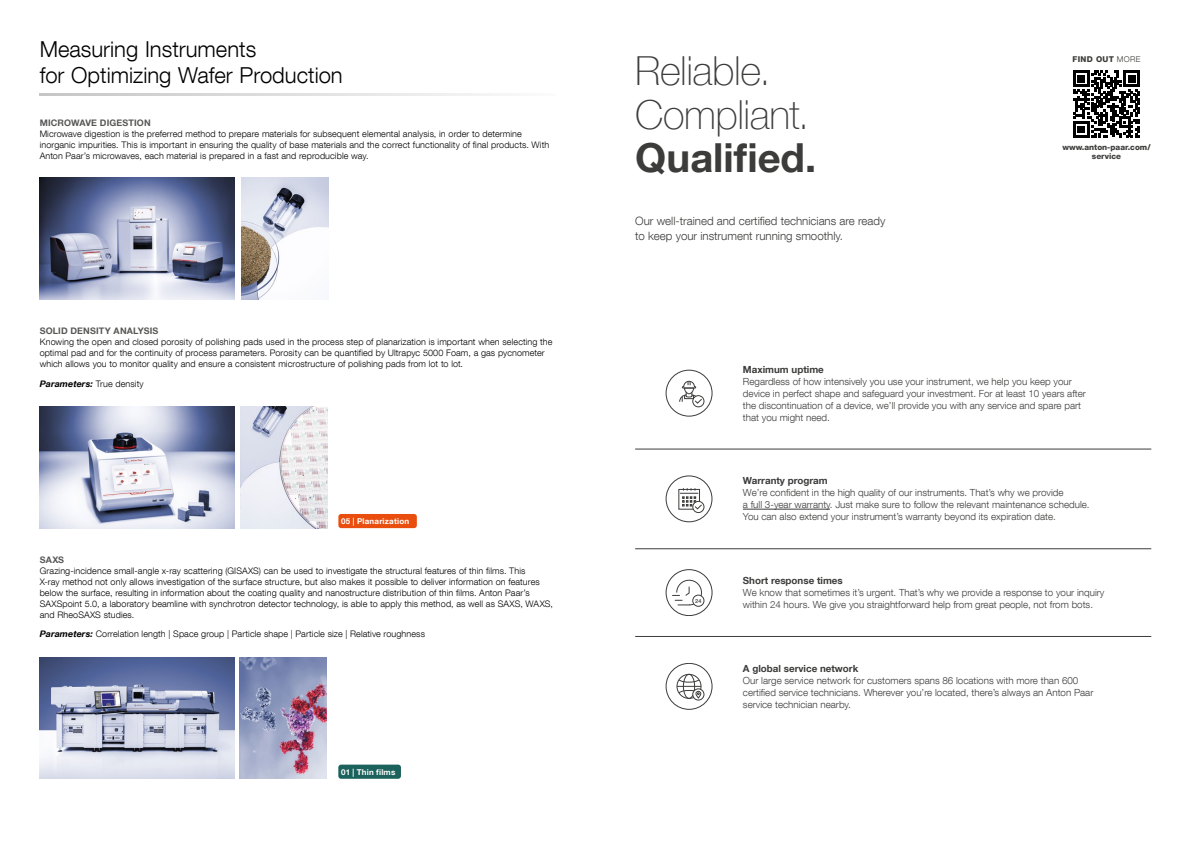
<style>
.page{position:relative;width:1191px;height:842px;background:#fff}
.page>*{position:absolute;margin:0;border:0;box-sizing:border-box;transform-origin:0 0}
.t1{font:100 40px/43.5px "Helvetica Neue LT Com";letter-spacing:-.01em;color:#3c3c3b}
.t2{font:700 40px "Helvetica Neue LT Com";color:#3c3c3b}
.t3{font:300 22px/26px "Helvetica Neue LT Com";color:#000}
.t4{font:300 11.5px/14.5px "Helvetica Neue LT Com";color:#3c3c3b}
.t5{font:300 9.8px/12px "Helvetica Neue LT Com";color:#3c3c3b}
.t6{font:700 9.8px "Helvetica Neue LT Com";color:#3c3c3b}
.t7{font:300 9px/11px "Helvetica Neue LT Com";letter-spacing:.01em;color:#000}
.t8{font:700 9px "Helvetica Neue LT Com";letter-spacing:.015em;color:#575756}
.t9{font:italic 700 9px "Helvetica Neue LT Com";letter-spacing:.01em;color:#000}
.t10{font:800 8px/9px "Helvetica Neue LT Com";color:#3c3c3b;text-align:center}
.t11{font:700 8px "Helvetica Neue LT Com";letter-spacing:.025em;color:#fff}
.t12{font:500 5.5px "Helvetica Neue LT Com";color:#3c3c3b}
.s1{font-weight:300;font-style:normal}
.s2{font-weight:700;font-style:italic}
.s3{font-weight:300}
</style>
<div class="page">
<hr style="left:40px;top:93px;width:516px;height:3px;background:#c6c6c6">
<img style="left:241px;top:178px;width:88px;height:121px">
<img style="left:40px;top:178px;width:194px;height:121px">
<img style="left:40px;top:407px;width:194px;height:121px">
<div style="left:338px;top:514px;width:79px;height:14px;background:#e94e0f;border-radius:3px"></div>
<img style="left:240px;top:407px;width:88px;height:121px">
<div style="left:338px;top:765px;width:63px;height:14px;background:#1c625c;border-radius:3px"></div>
<img style="left:239px;top:657px;width:88px;height:122px">
<img style="left:40px;top:657px;width:194px;height:122px">
<hr style="left:635px;top:449px;width:108px;height:1px;background:#3c3c3b">
<hr style="left:743px;top:449px;width:408px;height:1px;background:#3c3c3b">
<hr style="left:635px;top:549px;width:108px;height:1px;background:#3c3c3b">
<hr style="left:743px;top:549px;width:408px;height:1px;background:#3c3c3b">
<hr style="left:635px;top:636px;width:108px;height:1px;background:#3c3c3b">
<hr style="left:743px;top:636px;width:408px;height:1px;background:#3c3c3b">
<div style="left:665px;top:370px;width:47px;height:46px;border:1px solid #3c3c3b;border-radius:50%"></div>
<div style="left:692px;top:395px;width:12px;height:12px;border:1px solid #3c3c3b;border-radius:50%"></div>
<svg style="left:679px;top:381px;width:23px;height:23px"></svg>
<div style="left:665px;top:476px;width:47px;height:46px;border:1px solid #3c3c3b;border-radius:50%"></div>
<div style="left:692px;top:501px;width:12px;height:12px;border:1px solid #3c3c3b;border-radius:50%"></div>
<svg style="left:678px;top:488px;width:24px;height:22px"></svg>
<hr style="left:743px;top:509px;width:87px;height:1px;background:#3c3c3b">
<div style="left:665px;top:569px;width:47px;height:47px;border:1px solid #3c3c3b;border-radius:50%"></div>
<svg style="left:672px;top:579px;width:30px;height:27px"></svg>
<div style="left:692px;top:595px;width:12px;height:12px;border:1px solid #3c3c3b;border-radius:50%"></div>
<div style="left:665px;top:663px;width:47px;height:47px;border:1px solid #3c3c3b;border-radius:50%"></div>
<div style="left:692px;top:688px;width:12px;height:12px;border:1px solid #3c3c3b;border-radius:50%"></div>
<svg style="left:676px;top:674px;width:25px;height:25px"></svg>
<svg style="left:1073px;top:71px;width:66px;height:66px"></svg>
<h2 class="t3" style="left:40px;top:36px;width:304px">Measuring Instruments<br>for Optimizing Wafer Production</h2>
<p class="t8" style="left:40px;top:117px;width:113px">MICROWAVE DIGESTION</p>
<p class="t7" style="left:40px;top:128px;width:511px">Microwave digestion is the preferred method to prepare materials for subsequent elemental analysis, in order to determine inorganic impurities. This is important in ensuring the quality of base materials and the correct functionality of final products. With<br>Anton Paar’s microwaves, each material is prepared in a fast and reproducible way.</p>
<p class="t8" style="left:40px;top:325px;width:120px">SOLID DENSITY ANALYSIS</p>
<p class="t7" style="left:40px;top:336px;width:514px">Knowing the open and closed porosity of polishing pads used in the process step of planarization is important when selecting the optimal pad and for the continuity of process parameters. Porosity can be quantified by Ultrapyc 5000 Foam, a gas pycnometer which allows you to monitor quality and ensure a consistent microstructure of polishing pads from lot to lot.</p>
<p class="t9" style="left:40px;top:378px;width:106px">Parameters: <span class="s1">True density</span></p>
<p class="t11" style="left:341px;top:516px;width:69px">05 | Planarization</p>
<p class="t8" style="left:40px;top:554px;width:26px">SAXS</p>
<p class="t7" style="left:40px;top:565px;width:515px">Grazing-incidence small-angle x-ray scattering (GISAXS) can be used to investigate the structural features of thin films. This<br>X-ray method not only allows investigation of the surface structure, but also makes it possible to deliver information on features below the surface, resulting in information about the coating quality and nanostructure distribution of thin films. Anton Paar’s SAXSpoint 5.0, a laboratory beamline with synchrotron detector technology, is able to apply this method, as well as SAXS, WAXS, and RheoSAXS studies.</p>
<p class="t7" style="left:40px;top:628px;width:387px"><span class="s2">Parameters:</span> Correlation length | Space group | Particle shape | Particle size | Relative roughness</p>
<p class="t11" style="left:341px;top:767px;width:56px">01 | Thin films</p>
<h1 class="t1" style="left:635px;top:49px;width:175px">Reliable.<br>Compliant.</h1>
<h1 class="t2" style="left:635px;top:133px;width:182px">Qualified.</h1>
<p class="t4" style="left:635px;top:214px;width:252px">Our well-trained and certified technicians are ready to keep your instrument running smoothly.</p>
<p class="t10" style="left:1072px;top:55px;width:69px">FIND OUT <span class="s3">MORE</span></p>
<p class="t10" style="left:1062px;top:142px;width:90px">www.anton-paar.com/ service</p>
<p class="t6" style="left:743px;top:363px;width:82px">Maximum uptime</p>
<p class="t5" style="left:743px;top:375px;width:344px">Regardless of how intensively you use your instrument, we help you keep your device in perfect shape and safeguard your investment. For at least 10 years after the discontinuation of a device, we’ll provide you with any service and spare part that you might need.</p>
<p class="t12" style="left:695px;top:597px;width:8px">24</p>
<p class="t6" style="left:743px;top:475px;width:86px">Warranty program</p>
<p class="t5" style="left:743px;top:487px;width:348px">We’re confident in the high quality of our instruments. That’s why we provide<br>a full 3-year warranty. Just make sure to follow the relevant maintenance schedule.<br>You can also extend your instrument’s warranty beyond its expiration date.</p>
<p class="t6" style="left:743px;top:574px;width:101px">Short response times</p>
<p class="t5" style="left:743px;top:586px;width:363px">We know that sometimes it’s urgent. That’s why we provide a response to your inquiry within 24 hours. We give you straightforward help from great people, not from bots.</p>
<p class="t6" style="left:743px;top:662px;width:117px">A global service network</p>
<p class="t5" style="left:743px;top:674px;width:352px">Our large service network for customers spans 86 locations with more than 600 certified service technicians. Wherever you’re located, there’s always an Anton Paar service technician nearby.</p>
</div>
